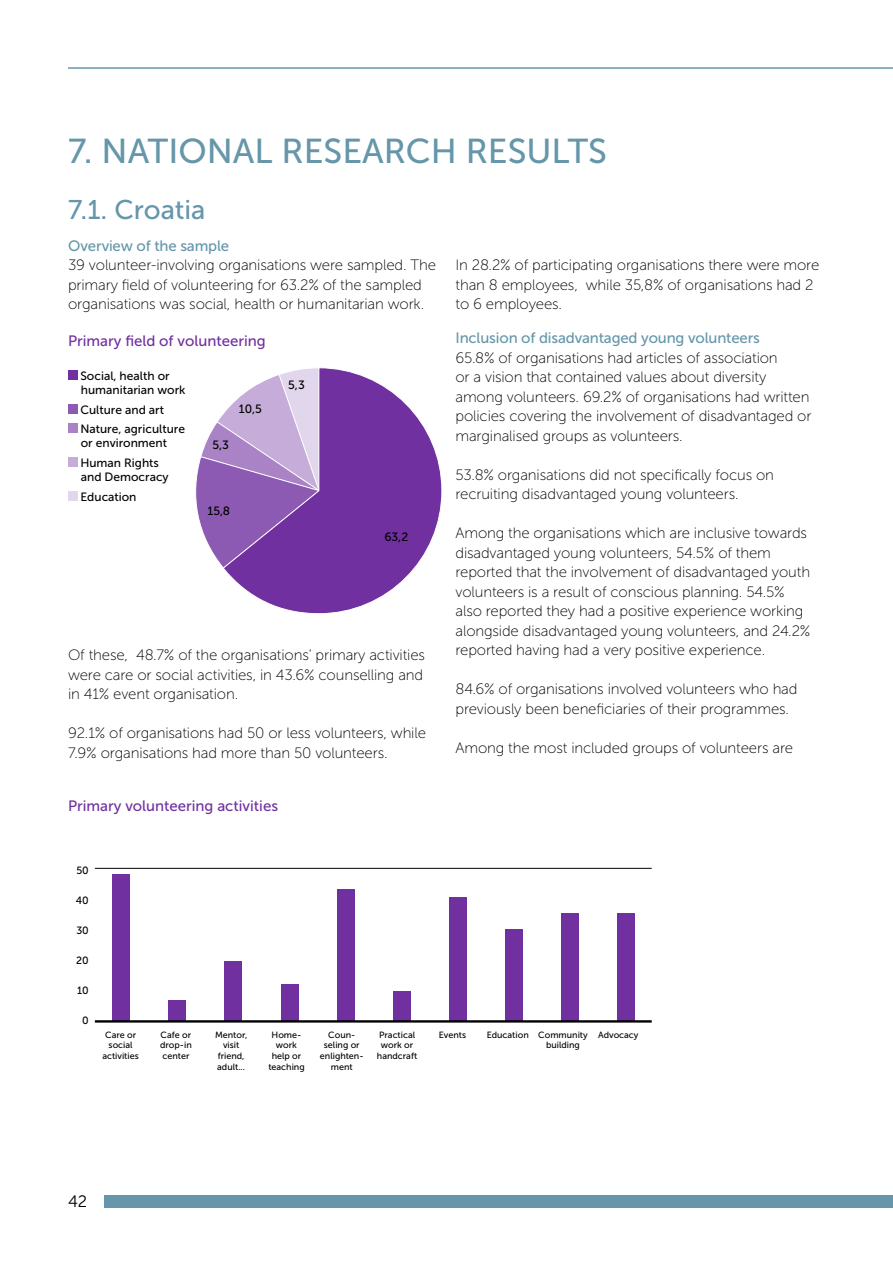
<style>
.page{position:relative;width:893px;height:1263px;background:#fff}
.page>*{position:absolute;margin:0;border:0;box-sizing:border-box;transform-origin:0 0}
.t1{font:34.5px "Museo Sans 500";color:#6596aa}
.t2{font:27px "Museo Sans 500";color:#6596aa}
.t3{font:16.5px "Museo Sans 300";color:#000}
.t4{font:15px/19.5px "Museo Sans 100";letter-spacing:-.01em;color:#000}
.t5{font:15px "Museo Sans 500";letter-spacing:-.01em;color:#6596aa}
.t6{font:15px "Museo Sans 500";color:#7030a0}
.t7{font:12px/19.5px "Museo Sans 500";color:#000}
.t8{font:10.5px "Museo Sans 500";color:#000}
.t9{font:9px/10.8px "Museo Sans 500";color:#000;text-align:center}
</style>
<div class="page">
<div style="left:104px;top:1196px;width:789px;height:12px;background:#6596aa"></div>
<hr style="left:68px;top:67px;width:825px;height:2px;background:#6596aa">
<div style="left:68px;top:370px;width:9px;height:10px;background:#7030a0"></div>
<div style="left:68px;top:404px;width:9px;height:9px;background:#8d5ab3"></div>
<div style="left:68px;top:424px;width:9px;height:9px;background:#a983c6"></div>
<div style="left:68px;top:458px;width:9px;height:9px;background:#c6acd9"></div>
<div style="left:68px;top:492px;width:9px;height:9px;background:#e2d6ec"></div>
<svg style="left:195px;top:416px;width:27px;height:150px"></svg>
<svg style="left:222px;top:367px;width:220px;height:247px"></svg>
<div style="left:112px;top:874px;width:18px;height:148px;background:#7030a0"></div>
<div style="left:505px;top:929px;width:18px;height:93px;background:#7030a0"></div>
<div style="left:449px;top:897px;width:18px;height:125px;background:#7030a0"></div>
<div style="left:281px;top:984px;width:17px;height:38px;background:#7030a0"></div>
<div style="left:224px;top:961px;width:18px;height:61px;background:#7030a0"></div>
<div style="left:168px;top:1000px;width:18px;height:22px;background:#7030a0"></div>
<div style="left:337px;top:890px;width:18px;height:132px;background:#7030a0"></div>
<div style="left:617px;top:914px;width:18px;height:108px;background:#7030a0"></div>
<div style="left:561px;top:913px;width:18px;height:109px;background:#7030a0"></div>
<div style="left:393px;top:992px;width:18px;height:30px;background:#7030a0"></div>
<hr style="left:95px;top:1020px;width:557px;height:2px;background:#000">
<hr style="left:95px;top:868px;width:557px;height:1px;background:#000">
<h1 class="t1" style="left:68px;top:132px;width:540px">7. NATIONAL RESEARCH RESULTS</h1>
<h2 class="t2" style="left:68px;top:195px;width:139px">7.1. Croatia</h2>
<p class="t5" style="left:68px;top:237px;width:163px">Overview of the sample</p>
<p class="t4" style="left:68px;top:255px;width:369px">39 volunteer-involving organisations were sampled. The primary field of volunteering for 63.2% of the sampled organisations was social, health or humanitarian work.</p>
<p class="t4" style="left:455px;top:255px;width:365px">In 28.2% of participating organisations there were more than 8 employees, while 35,8% of organisations had 2 to 6 employees.</p>
<p class="t5" style="left:455px;top:330px;width:306px">Inclusion of disadvantaged young volunteers</p>
<p class="t4" style="left:455px;top:348px;width:357px">65.8% of organisations had articles of association<br>or a vision that contained values about diversity among volunteers. 69.2% of organisations had written policies covering the involvement of disadvantaged or marginalised groups as volunteers.</p>
<p class="t4" style="left:455px;top:465px;width:320px">53.8% organisations did not specifically focus on recruiting disadvantaged young volunteers.</p>
<p class="t4" style="left:455px;top:523px;width:356px">Among the organisations which are inclusive towards disadvantaged young volunteers, 54.5% of them reported that the involvement of disadvantaged youth volunteers is a result of conscious planning. 54.5% also reported they had a positive experience working alongside disadvantaged young volunteers, and 24.2% reported having had a very positive experience.</p>
<p class="t4" style="left:455px;top:679px;width:344px">84.6% of organisations involved volunteers who had previously been beneficiaries of their programmes.</p>
<p class="t4" style="left:455px;top:738px;width:339px">Among the most included groups of volunteers are</p>
<p class="t6" style="left:68px;top:333px;width:199px">Primary field of volunteering</p>
<p class="t7" style="left:80px;top:368px;width:107px;line-height:14.4px">Social, health or humanitarian work</p>
<p class="t7" style="left:80px;top:400px;width:106px">Culture and art<br>Nature, agriculture</p>
<p class="t7" style="left:80px;top:434px;width:88px">or environment<br>Human Rights</p>
<p class="t7" style="left:80px;top:467px;width:90px">and Democracy<br>Education</p>
<p class="t7" style="left:288px;top:375px;width:18px">5,3</p>
<p class="t7" style="left:239px;top:399px;width:24px">10,5</p>
<p class="t7" style="left:213px;top:435px;width:18px">5,3</p>
<p class="t7" style="left:207px;top:501px;width:24px">15,8</p>
<p class="t7" style="left:384px;top:527px;width:25px">63,2</p>
<p class="t4" style="left:68px;top:645px;width:359px">Of these, 48.7% of the organisations’ primary activities were care or social activities, in 43.6% counselling and in 41% event organisation.</p>
<p class="t4" style="left:68px;top:723px;width:359px">92.1% of organisations had 50 or less volunteers, while<br>7.9% organisations had more than 50 volunteers.</p>
<p class="t6" style="left:68px;top:798px;width:212px">Primary volunteering activities</p>
<p class="t8" style="left:76px;top:865px;width:14px">50</p>
<p class="t8" style="left:76px;top:895px;width:14px">40</p>
<p class="t8" style="left:76px;top:925px;width:14px">30</p>
<p class="t8" style="left:76px;top:955px;width:14px">20</p>
<p class="t8" style="left:77px;top:985px;width:13px">10</p>
<p class="t8" style="left:82px;top:1015px;width:8px">0</p>
<p class="t9" style="left:102px;top:1029px;width:38px">Care or social activities</p>
<p class="t9" style="left:160px;top:1029px;width:33px;text-align:justify">Cafe or drop-in center</p>
<p class="t9" style="left:215px;top:1029px;width:34px">Mentor, visit friend, adult...</p>
<p class="t9" style="left:268px;top:1029px;width:38px">Home&shy;work help or teaching</p>
<p class="t9" style="left:320px;top:1029px;width:45px">Coun&shy;seling or enlighten&shy;ment</p>
<p class="t9" style="left:377px;top:1029px;width:42px">Practical work or handcraft</p>
<p class="t9" style="left:439px;top:1029px;width:29px">Events</p>
<p class="t9" style="left:538px;top:1029px;width:51px">Community building</p>
<p class="t9" style="left:487px;top:1029px;width:44px">Education</p>
<p class="t9" style="left:598px;top:1029px;width:42px">Advocacy</p>
<p class="t3" style="left:68px;top:1193px;width:21px">42</p>
</div>
